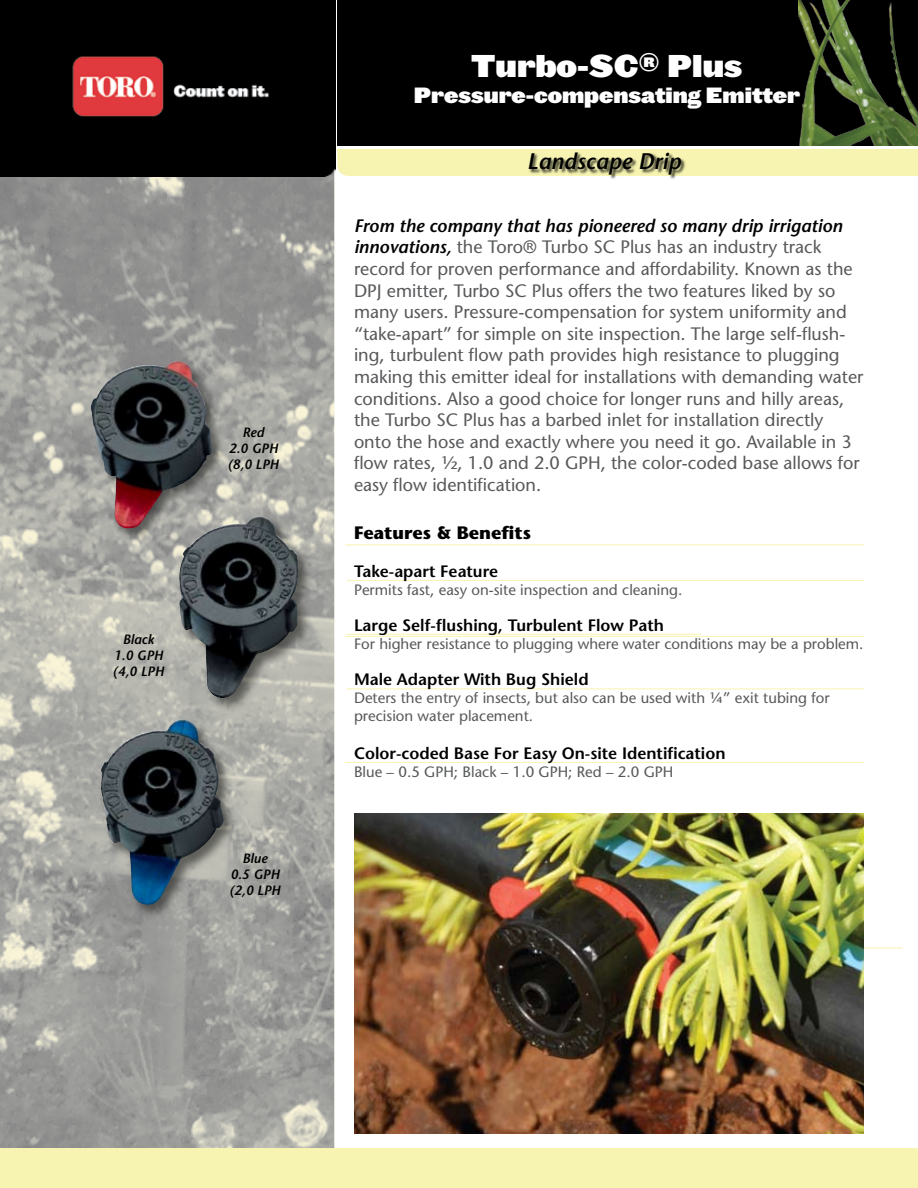
<style>
.page{position:relative;width:918px;height:1188px;background:#fff}
.page>*{position:absolute;margin:0;border:0;box-sizing:border-box;transform-origin:0 0}
.t1{font:30px "Leviathan HTF Black";color:#fff}
.t2{font:italic 600 22.5px "Stone Sans";color:#000}
.t3{font:21px "Leviathan HTF Black";color:#fff}
.t4{font:18px/21.6px "Stone Sans";color:#58595b}
.t5{font:700 18px "Stone Sans";color:#000}
.t6{font:600 16.5px "Stone Sans";color:#000}
.t7{font:15px/18px "Stone Sans";color:#58595b}
.t8{font:italic 600 13.5px/16.2px "Stone Sans";color:#000;text-align:center}
.s1{font-weight:600;font-style:italic;color:#000}
</style>
<div class="page">
<div style="left:337px;top:149px;width:581px;height:27px;background:#f7f4b1"></div>
<div style="left:337px;top:0;width:581px;height:146px;background:#000"></div>
<img style="left:799px;top:0;width:119px;height:146px">
<img style="left:0;top:176px;width:334px;height:972px">
<img style="left:0;top:0;width:336px;height:176px">
<div style="left:0;top:1148px;width:918px;height:40px;background:#f7f4b1"></div>
<hr style="left:345px;top:636px;width:519px;height:1px;background:#f7f4b1">
<hr style="left:345px;top:762px;width:519px;height:1px;background:#f7f4b1">
<hr style="left:345px;top:544px;width:519px;height:1px;background:#f7f4b1">
<hr style="left:347px;top:580px;width:517px;height:1px;background:#f7f4b1">
<hr style="left:347px;top:634px;width:353px;height:1px;background:#f7f4b1">
<hr style="left:347px;top:688px;width:517px;height:1px;background:#f7f4b1">
<hr style="left:549px;top:948px;width:353px;height:1px;background:#f7f4b1">
<div style="left:88px;top:358px;width:227px;height:563px;background:#000;opacity:.5"></div>
<img style="left:91px;top:357px;width:208px;height:550px">
<img style="left:354px;top:814px;width:510px;height:320px">
<div style="left:528px;top:151px;width:158px;height:29px;background:#000;opacity:.75"></div>
<p class="t8" style="left:228px;top:424px;width:53px">Red<br>2.0 GPH (8,0 LPH</p>
<p class="t8" style="left:113px;top:631px;width:53px">Black<br>1.0 GPH (4,0 LPH</p>
<p class="t8" style="left:229px;top:850px;width:53px">Blue<br>0.5 GPH (2,0 LPH</p>
<h1 class="t1" style="left:471px;top:47px;width:272px">Turbo-SC<sup>®</sup> Plus</h1>
<p class="t3" style="left:414px;top:81px;width:388px">Pressure-compensating Emitter</p>
<p class="t2" style="left:527px;top:148px;width:155px">Landscape Drip</p>
<p class="t4" style="left:354px;top:215px;width:511px"><span class="s1">From the company that has pioneered so many drip irrigation innovations,</span> the Toro® Turbo SC Plus has an industry track record for proven performance and affordability. Known as the DPJ emitter, Turbo SC Plus offers the two features liked by so many users. Pressure-compensation for system uniformity and “take-apart” for simple on site inspection. The large self-flush&shy;ing, turbulent flow path provides high resistance to plugging making this emitter ideal for installations with demanding water conditions. Also a good choice for longer runs and hilly areas, the Turbo SC Plus has a barbed inlet for installation directly onto the hose and exactly where you need it go. Available in 3 flow rates, ½, 1.0 and 2.0 GPH, the color-coded base allows for easy flow identification.</p>
<p class="t5" style="left:354px;top:522px;width:179px">Features &amp; Benefits</p>
<p class="t6" style="left:354px;top:561px;width:146px">Take-apart Feature</p>
<p class="t7" style="left:354px;top:581px;width:330px">Permits fast, easy on-site inspection and cleaning.</p>
<p class="t6" style="left:354px;top:615px;width:312px">Large Self-flushing, Turbulent Flow Path</p>
<p class="t7" style="left:354px;top:635px;width:511px">For higher resistance to plugging where water conditions may be a problem.</p>
<p class="t6" style="left:354px;top:669px;width:236px">Male Adapter With Bug Shield</p>
<p class="t7" style="left:354px;top:689px;width:477px">Deters the entry of insects, but also can be used with ¼” exit tubing for precision water placement.</p>
<p class="t6" style="left:354px;top:743px;width:373px">Color-coded Base For Easy On-site Identification</p>
<p class="t7" style="left:354px;top:763px;width:321px">Blue – 0.5 GPH; Black – 1.0 GPH; Red – 2.0 GPH</p>
</div>
